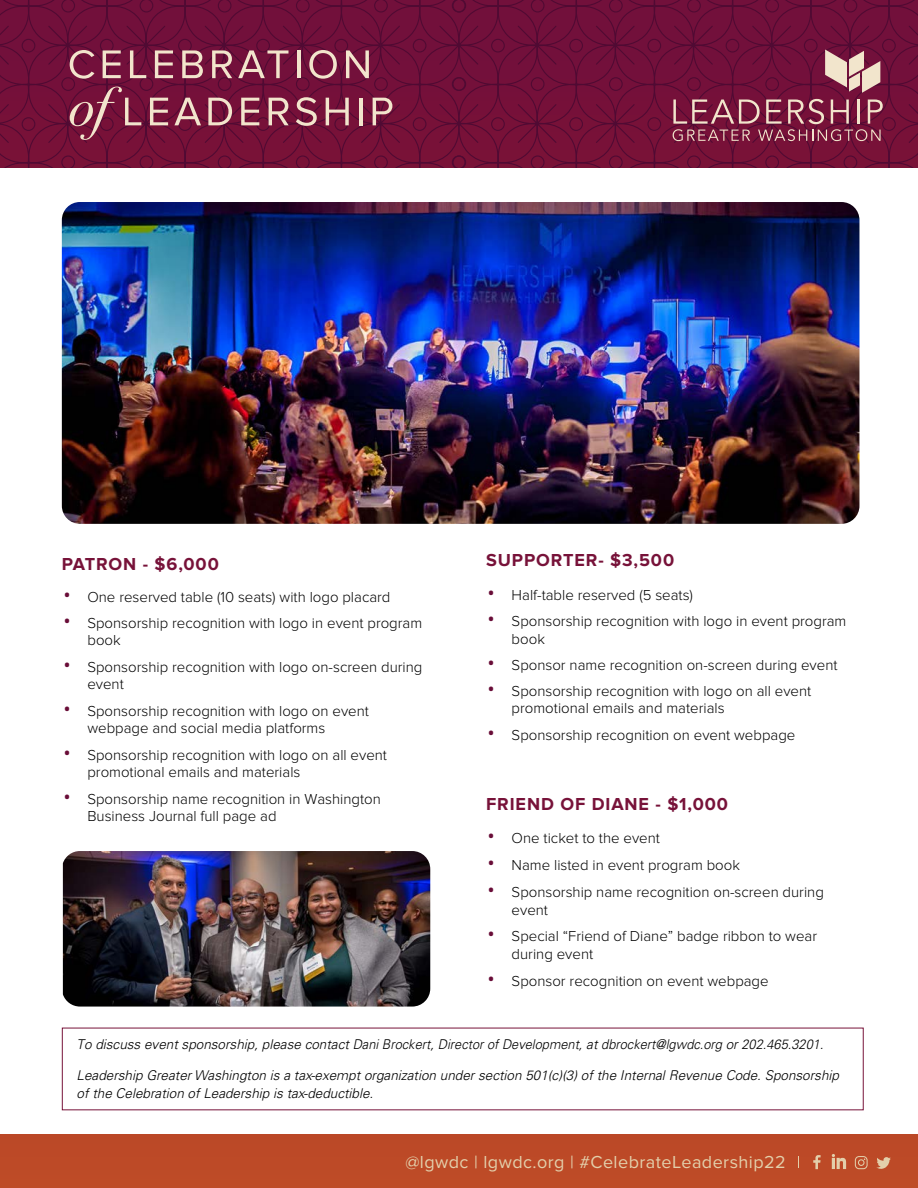
<style>
.page{position:relative;width:918px;height:1188px;background:#bd4a27}
.page>*{position:absolute;margin:0;border:0;box-sizing:border-box;transform-origin:0 0}
.t1{font:700 18px "Proxima Nova";letter-spacing:.05em;color:#771239}
.t2{font:18px "Proxima Nova";letter-spacing:.025em;color:#e3cfab}
.t3{font:300 15px/17.2px "Proxima Nova";color:#000}
.t4{font:italic 300 13.5px/18px "Univers LT Std";color:#000101}
.t5{font:13.5px "Univers LT 45 Lt Obl";color:#000101}
.s1{font-family:"Open Sans";font-weight:400;font-size:19.5px;color:#690d38}
</style>
<div class="page">
<svg style="left:0;top:0;width:918px;height:168px;background:#700f39"></svg>
<div style="left:0;top:168px;width:918px;height:966px;background:#fff"></div>
<svg style="left:673px;top:99px;width:210px;height:42px;background:#8d3d57"></svg>
<svg style="left:825px;top:50px;width:55px;height:43px;background:#b8878c"></svg>
<img style="left:62px;top:202px;width:797px;height:322px">
<svg style="left:70px;top:50px;width:24px;height:29px"></svg>
<svg style="left:103px;top:50px;width:18px;height:28px"></svg>
<svg style="left:130px;top:50px;width:16px;height:28px"></svg>
<svg style="left:155px;top:50px;width:18px;height:28px"></svg>
<svg style="left:182px;top:50px;width:21px;height:28px"></svg>
<svg style="left:212px;top:50px;width:20px;height:28px"></svg>
<svg style="left:238px;top:50px;width:50px;height:28px"></svg>
<hr style="left:297px;top:50px;width:3px;height:28px;background:#f2e5cc">
<svg style="left:309px;top:50px;width:28px;height:29px"></svg>
<svg style="left:346px;top:50px;width:23px;height:28px"></svg>
<svg style="left:70px;top:87px;width:71px;height:53px;background:#86304f"></svg>
<svg style="left:150px;top:98px;width:18px;height:27px"></svg>
<svg style="left:174px;top:98px;width:27px;height:27px"></svg>
<svg style="left:208px;top:98px;width:24px;height:27px"></svg>
<svg style="left:241px;top:98px;width:18px;height:27px"></svg>
<svg style="left:269px;top:98px;width:20px;height:27px"></svg>
<svg style="left:296px;top:97px;width:21px;height:29px"></svg>
<svg style="left:326px;top:98px;width:23px;height:27px"></svg>
<hr style="left:359px;top:98px;width:3px;height:27px;background:#f2e5cc">
<svg style="left:373px;top:98px;width:19px;height:27px"></svg>
<img style="left:63px;top:851px;width:367px;height:156px">
<svg style="left:813px;top:1155px;width:8px;height:14px"></svg>
<svg style="left:832px;top:1154px;width:14px;height:15px"></svg>
<svg style="left:855px;top:1156px;width:13px;height:13px"></svg>
<svg style="left:876px;top:1157px;width:15px;height:12px"></svg>
<p class="t1" style="left:62px;top:554px;width:158px">PATRON - $6,000</p>
<p class="t3" style="left:63px;top:588px;width:329px"><span class="s1">•</span> One reserved table (10 seats) with logo placard</p>
<p class="t3" style="left:87px;top:615px;width:336px;text-indent:-24px"><span class="s1">•</span> Sponsorship recognition with logo in event program book</p>
<p class="t3" style="left:87px;top:659px;width:337px;text-indent:-24px"><span class="s1">•</span> Sponsorship recognition with logo on-screen during event</p>
<p class="t3" style="left:87px;top:702px;width:283px;text-indent:-24px"><span class="s1">•</span> Sponsorship recognition with logo on event webpage and social media platforms</p>
<p class="t3" style="left:87px;top:746px;width:301px;text-indent:-24px"><span class="s1">•</span> Sponsorship recognition with logo on all event promotional emails and materials</p>
<p class="t3" style="left:87px;top:790px;width:295px;text-indent:-24px"><span class="s1">•</span> Sponsorship name recognition in Washington<br>Business Journal full page ad</p>
<p class="t1" style="left:486px;top:550px;width:190px">SUPPORTER- $3,500</p>
<p class="t3" style="left:488px;top:586px;width:207px"><span class="s1">•</span> Half-table reserved (5 seats)</p>
<p class="t3" style="left:512px;top:613px;width:336px;text-indent:-24px"><span class="s1">•</span> Sponsorship recognition with logo in event program book</p>
<p class="t3" style="left:488px;top:657px;width:351px"><span class="s1">•</span> Sponsor name recognition on-screen during event</p>
<p class="t3" style="left:512px;top:683px;width:301px;text-indent:-24px"><span class="s1">•</span> Sponsorship recognition with logo on all event promotional emails and materials</p>
<p class="t3" style="left:488px;top:726px;width:309px"><span class="s1">•</span> Sponsorship recognition on event webpage</p>
<p class="t1" style="left:486px;top:794px;width:243px">FRIEND OF DIANE - $1,000</p>
<p class="t3" style="left:488px;top:830px;width:174px"><span class="s1">•</span> One ticket to the event</p>
<p class="t3" style="left:488px;top:857px;width:254px"><span class="s1">•</span> Name listed in event program book</p>
<p class="t3" style="left:512px;top:883px;width:314px;line-height:18px;text-indent:-24px"><span class="s1">•</span> Sponsorship name recognition on-screen during event</p>
<p class="t3" style="left:512px;top:927px;width:307px;line-height:18px;text-indent:-24px"><span class="s1">•</span> Special “Friend of Diane” badge ribbon to wear during event</p>
<p class="t3" style="left:488px;top:972px;width:283px"><span class="s1">•</span> Sponsor recognition on event webpage</p>
<p class="t5" style="left:77px;top:1036px;width:749px">To discuss event sponsorship, please contact Dani Brockert, Director of Development, at dbrockert@lgwdc.org or 202.465.3201.</p>
<p class="t4" style="left:77px;top:1066px;width:764px">Leadership Greater Washington is a tax-exempt organization under section 501(c)(3) of the Internal Revenue Code. Sponsorship of the Celebration of Leadership is tax-deductible.</p>
<p class="t2" style="left:405px;top:1152px;width:382px">@lgwdc | lgwdc.org | #CelebrateLeadership22</p>
</div>
